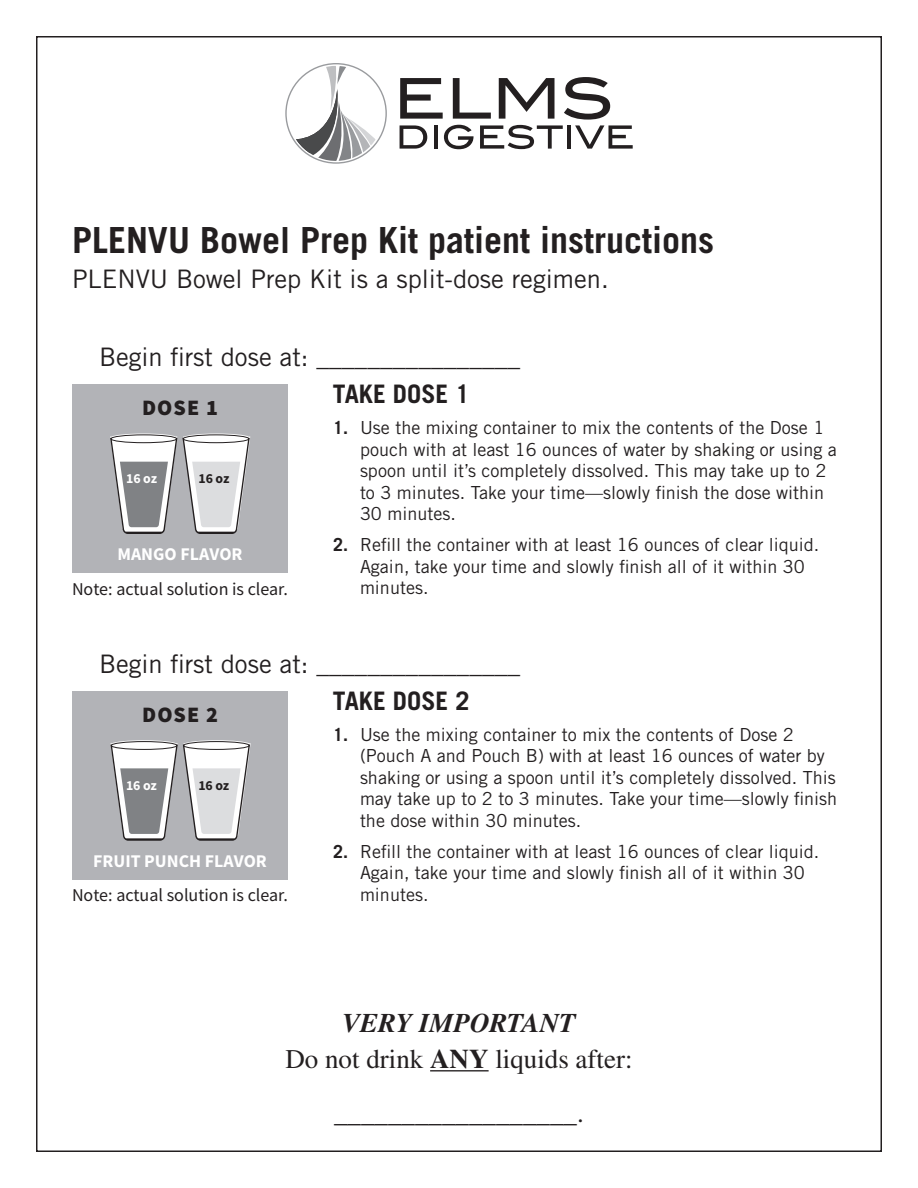
<style>
.page{position:relative;width:918px;height:1188px;background:#fff}
.page>*{position:absolute;margin:0;border:0;box-sizing:border-box;transform-origin:0 0}
.t1{font:700 36px "Trade Gothic LT Std";color:#231f20}
.t2{font:27px/36px "Times";color:#231f20;text-align:center}
.t3{font:25.5px "Trade Gothic LT Std";color:#231f20}
.t4{font:700 25.5px "Trade Gothic LT Std";color:#231f20}
.t5{font:900 22.05px "Source Sans Pro";letter-spacing:.05em;color:#231f20}
.t6{font:18px/21.6px "Trade Gothic LT Std";color:#231f20}
.t7{font:18px "Source Sans Pro";color:#231f20}
.t8{font:700 17.85px "Source Sans Pro";color:#fff}
.t9{font:700 13.8px "Source Sans Pro";letter-spacing:-.01em;color:#fff}
.t10{font:700 13.8px "Source Sans Pro";letter-spacing:-.01em;color:#231f20}
.s1{font-weight:700}
.s2{font-weight:700;font-style:italic}
</style>
<div class="page">
<svg style="left:400px;top:77px;width:233px;height:72px"></svg>
<svg style="left:287px;top:66px;width:100px;height:98px"></svg>
<hr style="left:430px;top:1070px;width:59px;height:1px;background:#231f20">
<div style="left:72px;top:385px;width:216px;height:188px;background:#b2b3b7"></div>
<svg style="left:110px;top:433px;width:140px;height:101px"></svg>
<div style="left:72px;top:692px;width:216px;height:188px;background:#b2b3b7"></div>
<svg style="left:110px;top:740px;width:141px;height:101px"></svg>
<h1 class="t1" style="left:72px;top:218px;width:644px">PLENVU Bowel Prep Kit patient instructions</h1>
<h3 class="t3" style="left:72px;top:263px;width:538px">PLENVU Bowel Prep Kit is a split-dose regimen.</h3>
<h3 class="t3" style="left:99px;top:341px;width:423px">Begin first dose at: ________________</h3>
<h3 class="t4" style="left:333px;top:379px;width:138px">TAKE DOSE 1</h3>
<p class="t6" style="left:360px;top:416px;width:478px;text-indent:-27px"><span class="s1">1.</span> Use the mixing container to mix the contents of the Dose 1 pouch with at least 16 ounces of water by shaking or using a spoon until it’s completely dissolved. This may take up to 2 to 3 minutes. Take your time—slowly finish the dose within 30 minutes.</p>
<p class="t6" style="left:360px;top:533px;width:461px;text-indent:-27px"><span class="s1">2.</span> Refill the container with at least 16 ounces of clear liquid.<br>Again, take your time and slowly finish all of it within 30 minutes.</p>
<p class="t5" style="left:142px;top:392px;width:77px">DOSE 1</p>
<p class="t9" style="left:126px;top:469px;width:32px">16 oz</p>
<p class="t10" style="left:199px;top:469px;width:32px">16 oz</p>
<p class="t8" style="left:117px;top:542px;width:127px">MANGO FLAVOR</p>
<p class="t7" style="left:72px;top:577px;width:217px">Note: actual solution is clear.</p>
<h3 class="t3" style="left:99px;top:648px;width:423px">Begin first dose at: ________________</h3>
<h3 class="t4" style="left:333px;top:685px;width:138px">TAKE DOSE 2</h3>
<p class="t6" style="left:360px;top:723px;width:479px;text-indent:-27px"><span class="s1">1.</span> Use the mixing container to mix the contents of Dose 2 (Pouch A and Pouch B) with at least 16 ounces of water by shaking or using a spoon until it’s completely dissolved. This may take up to 2 to 3 minutes. Take your time—slowly finish the dose within 30 minutes.</p>
<p class="t6" style="left:360px;top:840px;width:461px;text-indent:-27px"><span class="s1">2.</span> Refill the container with at least 16 ounces of clear liquid.<br>Again, take your time and slowly finish all of it within 30 minutes.</p>
<p class="t5" style="left:142px;top:699px;width:77px">DOSE 2</p>
<p class="t9" style="left:126px;top:776px;width:32px">16 oz</p>
<p class="t10" style="left:198px;top:776px;width:32px">16 oz</p>
<p class="t8" style="left:93px;top:849px;width:175px">FRUIT PUNCH FLAVOR</p>
<p class="t7" style="left:72px;top:884px;width:218px">Note: actual solution is clear.</p>
<h2 class="t2" style="left:285px;top:1005px;width:349px"><span class="s2">VERY IMPORTANT<br></span>Do not drink <span class="s1">ANY</span> liquids after:</h2>
<h2 class="t2" style="left:334px;top:1095px;width:251px">__________________.</h2>
</div>
